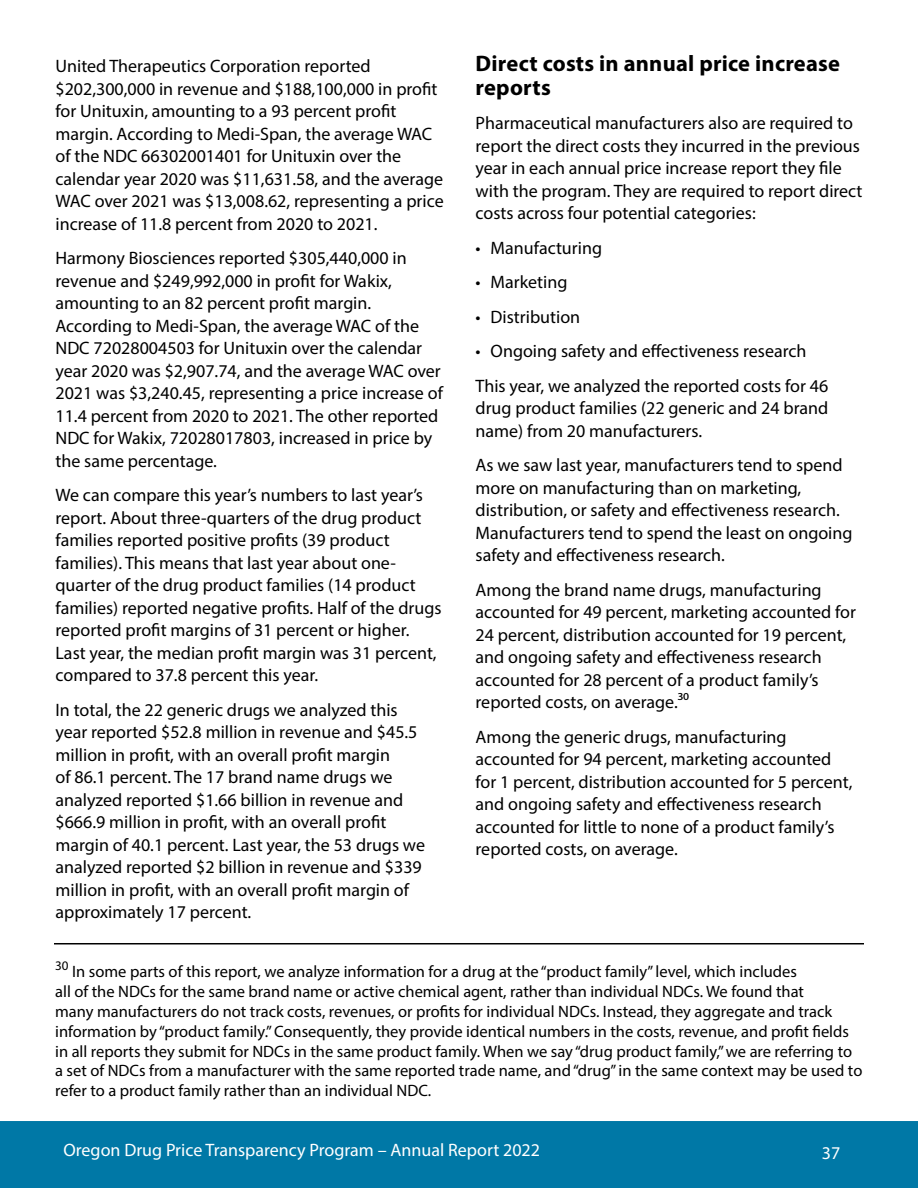
<style>
.page{position:relative;width:918px;height:1188px;background:#fff}
.page>*{position:absolute;margin:0;border:0;box-sizing:border-box;transform-origin:0 0}
.Sub-Head{font:700 22.5px/24px "Myriad Pro";letter-spacing:.01em;color:#000}
.body{font:18px/22.5px "Myriad Pro";color:#000}
.t1{font:18px "Myriad Pro";color:#fff}
.t2{font:16.5px/19.8px "Myriad Pro";color:#000}
.t3{font:13.05px "Myriad Pro";color:#000}
</style>
<div class="page">
<div style="left:0;top:1121px;width:918px;height:67px;background:#0078a6"></div>
<hr style="left:54px;top:943px;width:810px;height:1px;background:#000">
<p class="body" style="left:56px;top:54px;width:390px">United Therapeutics Corporation reported $202,300,000 in revenue and $188,100,000 in profit for Unituxin, amounting to a 93 percent profit margin. According to Medi-Span, the average WAC of the NDC 66302001401 for Unituxin over the calendar year 2020 was $11,631.58, and the average WAC over 2021 was $13,008.62, representing a price increase of 11.8 percent from 2020 to 2021.</p>
<p class="body" style="left:56px;top:246px;width:389px">Harmony Biosciences reported $305,440,000 in revenue and $249,992,000 in profit for Wakix, amounting to an 82 percent profit margin.<br>According to Medi-Span, the average WAC of the NDC 72028004503 for Unituxin over the calendar year 2020 was $2,907.74, and the average WAC over 2021 was $3,240.45, representing a price increase of 11.4 percent from 2020 to 2021. The other reported NDC for Wakix, 72028017803, increased in price by the same percentage.</p>
<p class="body" style="left:56px;top:483px;width:388px">We can compare this year’s numbers to last year’s report. About three-quarters of the drug product families reported positive profits (39 product families). This means that last year about one&shy;quarter of the drug product families (14 product families) reported negative profits. Half of the drugs reported profit margins of 31 percent or higher.<br>Last year, the median profit margin was 31 percent, compared to 37.8 percent this year.</p>
<p class="body" style="left:56px;top:698px;width:371px">In total, the 22 generic drugs we analyzed this year reported $52.8 million in revenue and $45.5 million in profit, with an overall profit margin<br>of 86.1 percent. The 17 brand name drugs we analyzed reported $1.66 billion in revenue and $666.9 million in profit, with an overall profit margin of 40.1 percent. Last year, the 53 drugs we analyzed reported $2 billion in revenue and $339 million in profit, with an overall profit margin of approximately 17 percent.</p>
<p class="Sub-Head" style="left:476px;top:51px;width:366px">Direct costs in annual price increase reports</p>
<p class="body" style="left:476px;top:112px;width:388px">Pharmaceutical manufacturers also are required to report the direct costs they incurred in the previous year in each annual price increase report they file with the program. They are required to report direct costs across four potential categories:</p>
<p class="body" style="left:476px;top:236px;width:128px">• Manufacturing</p>
<p class="body" style="left:476px;top:271px;width:93px">• Marketing</p>
<p class="body" style="left:476px;top:305px;width:106px">• Distribution</p>
<p class="body" style="left:476px;top:340px;width:332px">• Ongoing safety and effectiveness research</p>
<p class="body" style="left:476px;top:374px;width:354px;text-align:justify">This year, we analyzed the reported costs for 46 drug product families (22 generic and 24 brand name) from 20 manufacturers.</p>
<p class="body" style="left:476px;top:454px;width:378px">As we saw last year, manufacturers tend to spend more on manufacturing than on marketing, distribution, or safety and effectiveness research.<br>Manufacturers tend to spend the least on ongoing safety and effectiveness research.</p>
<p class="body" style="left:476px;top:578px;width:382px">Among the brand name drugs, manufacturing accounted for 49 percent, marketing accounted for 24 percent, distribution accounted for 19 percent, and ongoing safety and effectiveness research accounted for 28 percent of a product family’s reported costs, on average.30</p>
<p class="body" style="left:476px;top:725px;width:378px">Among the generic drugs, manufacturing accounted for 94 percent, marketing accounted for 1 percent, distribution accounted for 5 percent, and ongoing safety and effectiveness research accounted for little to none of a product family’s reported costs, on average.</p>
<p class="t3" style="left:55px;top:958px;width:15px">30</p>
<p class="t2" style="left:55px;top:962px;width:809px;text-indent:17px">In some parts of this report, we analyze information for a drug at the “product family” level, which includes<br>all of the NDCs for the same brand name or active chemical agent, rather than individual NDCs. We found that<br>many manufacturers do not track costs, revenues, or profits for individual NDCs. Instead, they aggregate and track information by “product family.” Consequently, they provide identical numbers in the costs, revenue, and profit fields in all reports they submit for NDCs in the same product family. When we say “drug product family,” we are referring to a set of NDCs from a manufacturer with the same reported trade name, and “drug” in the same context may be used to refer to a product family rather than an individual NDC.</p>
<p class="t1" style="left:63px;top:1139px;width:478px">Oregon Drug Price Transparency Program – Annual Report 2022</p>
<p class="t1" style="left:822px;top:1142px;width:20px">37</p>
</div>
